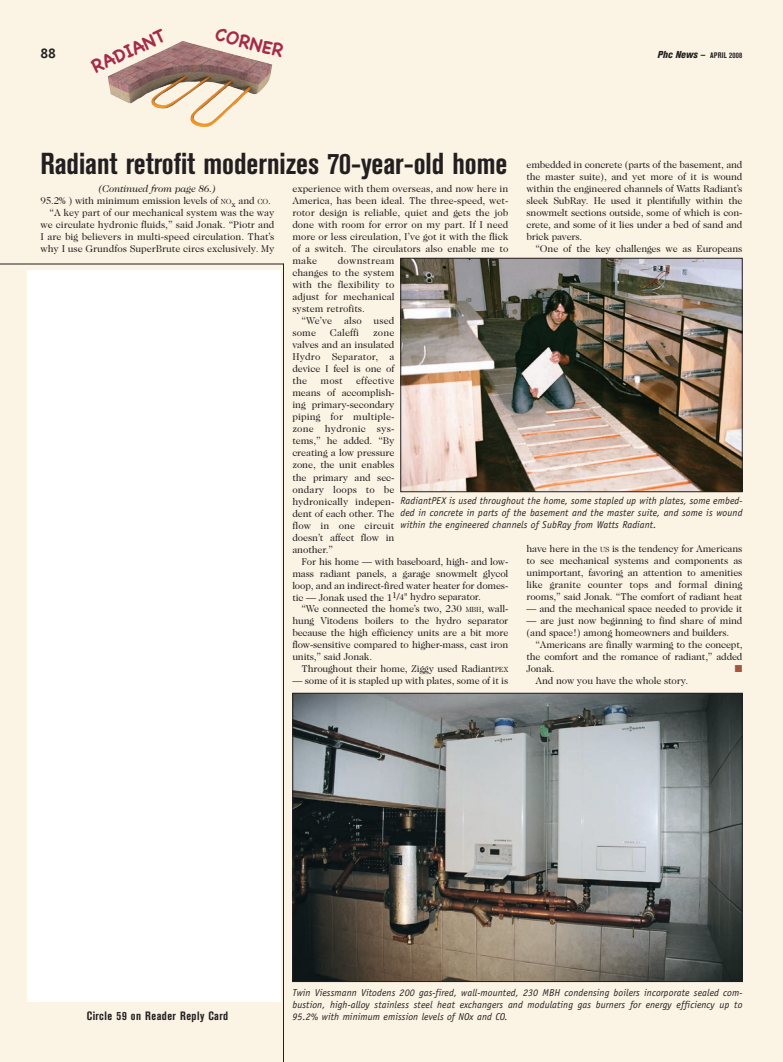
<style>
.page{position:relative;width:783px;height:1062px;background:#fbf4e5}
.page>*{position:absolute;margin:0;border:0;box-sizing:border-box;transform-origin:0 0}
.t1{font:700 condensed 30px "Akzidenz Grotesk BE";color:#231f20}
.t2{font:700 18px "Chalkboard";color:#a62b48}
.t3{font:700 14px "Officina Sans";color:#231f20}
.t4{font:700 condensed 12px "Akzidenz Grotesk BE";letter-spacing:.035em;color:#231f20}
.t5{font:10px/12px "Caslon Two Twenty Four";letter-spacing:-.015em;color:#231f20;text-align:justify}
.t6{font:italic 10px/12px "Officina Sans";letter-spacing:.01em;color:#231f20;text-align:justify}
.t7{font:10px/12px "Caslon Two Twenty Four";letter-spacing:.01em;color:#231f20}
.t8{font:italic 10px "Caslon Two Twenty Four";letter-spacing:-.015em;color:#231f20}
.t9{font:10px "Zapf Dingbats";color:#a6543d}
.t10{font:700 condensed 8px "Akzidenz Grotesk BE";letter-spacing:.035em;color:#231f20}
.s1{font-weight:800;font-style:italic;font-size:10px}
.s2{font-size:10px}
.s3{font-size:7.5px}
.s4{font-size:8.5px}
</style>
<div class="page">
<hr style="left:0;top:264px;width:284px;height:1px;background:#231f20">
<div style="left:27px;top:270px;width:253px;height:732px;background:#fff"></div>
<hr style="left:283px;top:264px;width:1px;height:798px;background:#231f20">
<img style="left:294px;top:695px;width:446px;height:285px">
<div style="left:292px;top:693px;width:450px;height:289px;border:1px solid #231f20"></div>
<img style="left:402px;top:260px;width:338px;height:230px">
<div style="left:400px;top:258px;width:342px;height:234px;border:1px solid #231f20"></div>
<img style="left:108px;top:41px;width:164px;height:86px">
<h2 class="t2" style="left:88px;top:57px;width:80px;rotate:-25deg">RADIANT</h2>
<h2 class="t2" style="left:219px;top:22px;width:72px;rotate:15deg">CORNER</h2>
<h3 class="t3" style="left:40px;top:48px;width:17px">88</h3>
<p class="t10" style="left:658px;top:52px;width:86px"><span class="s1">Phc News</span> <span class="s2">—</span> APRIL 2008</p>
<h1 class="t1" style="left:40px;top:153px;width:468px">Radiant retrofit modernizes 70-year-old home</h1>
<p class="t5" style="left:527px;top:159px;width:218px">embedded in concrete (parts of the basement, and the master suite), and yet more of it is wound within the engineered channels of Watts Radiant’s sleek SubRay. He used it plentifully within the snowmelt sections outside, some of which is con&shy;crete, and some of it lies under a bed of sand and brick pavers.</p>
<p class="t5" style="left:536px;top:243px;width:209px">“One of the key challenges we as Europeans</p>
<p class="t8" style="left:99px;top:185px;width:119px">(Continued from page 86.)</p>
<p class="t5" style="left:292px;top:184px;width:218px">experience with them overseas, and now here in America, has been ideal. The three-speed, wet&shy;rotor design is reliable, quiet and gets the job done with room for error on my part. If I need more or less circulation, I’ve got it with the flick of a switch. The circulators also enable me to make</p>
<p class="t5" style="left:41px;top:195px;width:232px">95.2% ) with minimum emission levels of <span class="s3">NO</span><sub>x</sub> and <span class="s3">CO</span>.</p>
<p class="t5" style="left:50px;top:207px;width:227px">“A key part of our mechanical system was the way</p>
<p class="t5" style="left:41px;top:219px;width:236px">we circulate hydronic fluids,” said Jonak. “Piotr and</p>
<p class="t5" style="left:41px;top:231px;width:236px">I are big believers in multi-speed circulation. That’s</p>
<p class="t5" style="left:41px;top:243px;width:236px">why I use Grundfos SuperBrute circs exclusively. My</p>
<p class="t5" style="left:292px;top:256px;width:104px;text-indent:46px">downstream changes to the system with the flexibility to adjust for mechanical system retrofits.</p>
<p class="t7" style="left:292px;top:316px;width:104px;text-indent:9px">“We’ve also used some</p>
<p class="t7" style="left:330px;top:328px;width:31px">Caleffi</p>
<p class="t5" style="left:292px;top:328px;width:104px;text-indent:81px">zone valves and an insulated Hydro Separator, a device I feel is one of the</p>
<p class="t5" style="left:292px;top:376px;width:104px;text-indent:64px">effective means of accomplish&shy;ing primary-secondary piping for multiple&shy;zone hydronic sys&shy;tems,” he added. “By creating a low pressure zone, the unit enables the primary and sec&shy;ondary loops to be hydronically indepen&shy;dent of each other. The flow in one circuit doesn’t affect flow in another.”</p>
<p class="t5" style="left:292px;top:556px;width:218px;text-indent:9px">For his home — with baseboard, high- and low&shy;mass radiant panels, a garage snowmelt glycol loop, and an indirect-fired water heater for domes&shy;tic — Jonak used the 1<sup>1</sup>/<span class="s4">4</span>" hydro separator.</p>
<p class="t5" style="left:292px;top:604px;width:218px;text-indent:9px">“We connected the home’s two, 230 <span class="s3">MBH</span>, wall&shy;hung Vitodens boilers to the hydro separator because the high efficiency units are a bit more flow-sensitive compared to higher-mass, cast iron units,” said Jonak.</p>
<p class="t5" style="left:301px;top:664px;width:208px">Throughout their home, Ziggy used Radiant<span class="s3">PEX</span></p>
<p class="t5" style="left:292px;top:676px;width:218px">— some of it is stapled up with plates, some of it is</p>
<p class="t5" style="left:321px;top:376px;width:24px">most</p>
<p class="t6" style="left:400px;top:495px;width:344px">RadiantPEX is used throughout the home, some stapled up with plates, some embed&shy;ded in concrete in parts of the basement and the master suite, and some is wound within the engineered channels of SubRay from Watts Radiant.</p>
<p class="t5" style="left:526px;top:543px;width:218px">have here in the <span class="s3">US</span> is the tendency for Americans to see mechanical systems and components as unimportant, favoring an attention to amenities like granite counter tops and formal dining rooms,” said Jonak. “The comfort of radiant heat</p>
<p class="t5" style="left:526px;top:603px;width:218px">— and the mechanical space needed to provide it</p>
<p class="t5" style="left:526px;top:615px;width:218px">— are just now beginning to find share of mind (and space!) among homeowners and builders.</p>
<p class="t5" style="left:526px;top:639px;width:218px;text-indent:9px">“Americans are finally warming to the concept, the comfort and the romance of radiant,” added Jonak.</p>
<p class="t9" style="left:735px;top:663px;width:9px">■</p>
<p class="t5" style="left:535px;top:675px;width:154px">And now you have the whole story.</p>
<p class="t4" style="left:87px;top:1012px;width:143px">Circle 59 on Reader Reply Card</p>
<p class="t6" style="left:292px;top:987px;width:452px">Twin Viessmann Vitodens 200 gas-fired, wall-mounted, 230 MBH condensing boilers incorporate sealed com&shy;bustion, high-alloy stainless steel heat exchangers and modulating gas burners for energy efficiency up to 95.2% with minimum emission levels of NOx and CO.</p>
</div>
